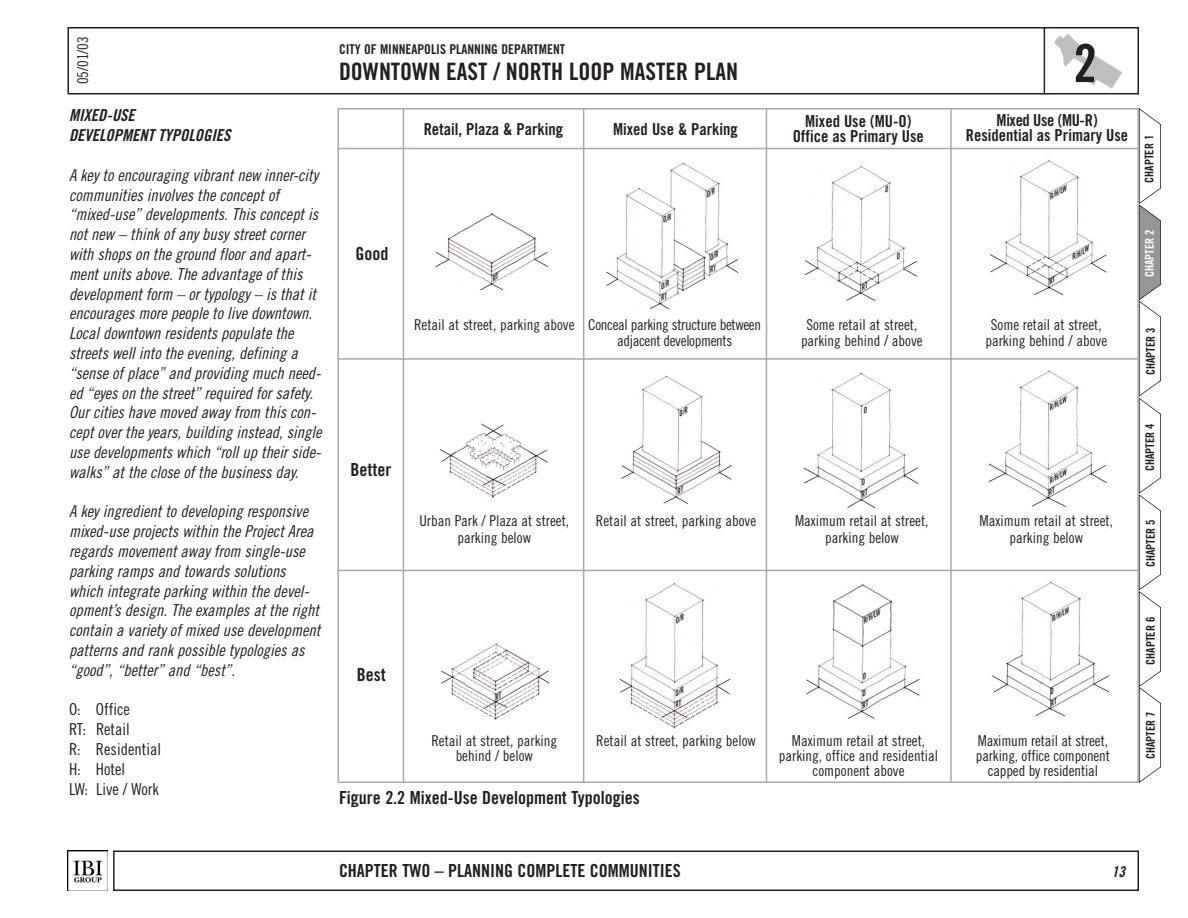
<style>
.page{position:relative;width:1188px;height:918px;background:#fff}
.page>*{position:absolute;margin:0;border:0;box-sizing:border-box;transform-origin:0 0}
.t1{font:52.65px "Trade Gothic Bold Cond Twenty";color:#231f20}
.t2{font:24px "Trade Gothic Bold Cond Twenty";color:#231f20}
.t3{font:18px "Trade Gothic Bold Cond Twenty";color:#231f20}
.t4{font:16.5px/19.8px "Trade Gothic Cond Eighteen Obl";color:#231f20}
.t5{font:16.5px/15px "Trade Gothic Bold Cond Twenty";color:#231f20;text-align:center}
.t6{font:16.5px/19.8px "Trade Gothic Cond Eighteen";color:#231f20}
.t7{font:16.5px/19.8px "Trade Gothic Bold Cond Twenty Obl";color:#231f20}
.t8{font:15px/16.5px "Trade Gothic Cond Eighteen";color:#231f20;text-align:center}
.t9{font:15px/16.5px "Trade Gothic Cond Eighteen";letter-spacing:-.02em;color:#231f20}
.t10{font:15px "Trade Gothic Bold Cond Twenty Obl";color:#231f20}
.t11{font:13.5px "Trade Gothic Bold Cond Twenty";color:#231f20}
.t12{font:12px "Trade Gothic Bold Cond Twenty";color:#231f20}
.t13{font:12px "Trade Gothic Bold Cond Twenty";color:#fff}
.t14{font:italic 7.5px/10.5px "Trade Gothic Bold Cond Twenty";color:#231f20}
</style>
<div class="page">
<div style="left:113px;top:850px;width:1026px;height:41px;border:2px solid #231f20"></div>
<img style="left:68px;top:850px;width:40px;height:41px">
<div style="left:68px;top:27px;width:1071px;height:67px;border:2px solid #231f20"></div>
<svg style="left:1139px;top:108px;width:22px;height:675px"></svg>
<div style="left:1145px;top:322px;width:14px;height:55px;background:#fff"></div>
<div style="left:1144px;top:418px;width:14px;height:54px;background:#fff"></div>
<div style="left:1145px;top:514px;width:14px;height:55px;background:#fff"></div>
<div style="left:1145px;top:612px;width:14px;height:54px;background:#fff"></div>
<div style="left:1145px;top:706px;width:14px;height:55px;background:#fff"></div>
<img style="left:1054px;top:33px;width:68px;height:56px">
<hr style="left:1044px;top:27px;width:1px;height:67px;background:#231f20">
<hr style="left:403px;top:108px;width:1px;height:675px;background:#a7a9ac">
<hr style="left:583px;top:108px;width:1px;height:675px;background:#a7a9ac">
<hr style="left:766px;top:108px;width:1px;height:675px;background:#a7a9ac">
<hr style="left:950px;top:108px;width:2px;height:675px;background:#a7a9ac">
<hr style="left:338px;top:148px;width:801px;height:1px;background:#a7a9ac">
<hr style="left:338px;top:358px;width:801px;height:2px;background:#a7a9ac">
<hr style="left:338px;top:570px;width:801px;height:1px;background:#a7a9ac">
<img style="left:435px;top:213px;width:113px;height:78px">
<img style="left:439px;top:423px;width:109px;height:76px">
<img style="left:441px;top:643px;width:108px;height:77px">
<img style="left:606px;top:162px;width:133px;height:148px">
<img style="left:621px;top:375px;width:111px;height:129px">
<img style="left:619px;top:583px;width:112px;height:146px">
<img style="left:804px;top:165px;width:114px;height:136px">
<img style="left:803px;top:372px;width:116px;height:137px">
<img style="left:806px;top:584px;width:114px;height:135px">
<img style="left:990px;top:160px;width:117px;height:136px">
<img style="left:988px;top:370px;width:119px;height:137px">
<img style="left:992px;top:581px;width:118px;height:136px">
<svg style="left:493px;top:273px;width:5px;height:9px"></svg>
<svg style="left:662px;top:279px;width:7px;height:22px"></svg>
<svg style="left:663px;top:213px;width:8px;height:10px"></svg>
<svg style="left:862px;top:282px;width:6px;height:9px"></svg>
<svg style="left:897px;top:252px;width:3px;height:8px"></svg>
<svg style="left:1050px;top:276px;width:5px;height:9px"></svg>
<svg style="left:1049px;top:487px;width:6px;height:9px"></svg>
<svg style="left:864px;top:406px;width:3px;height:8px"></svg>
<svg style="left:862px;top:478px;width:6px;height:20px"></svg>
<svg style="left:680px;top:406px;width:8px;height:11px"></svg>
<svg style="left:678px;top:485px;width:5px;height:9px"></svg>
<svg style="left:496px;top:691px;width:5px;height:9px"></svg>
<svg style="left:676px;top:686px;width:8px;height:22px"></svg>
<svg style="left:676px;top:613px;width:8px;height:11px"></svg>
<svg style="left:863px;top:672px;width:3px;height:8px"></svg>
<svg style="left:863px;top:689px;width:5px;height:20px"></svg>
<svg style="left:1051px;top:687px;width:6px;height:20px"></svg>
<svg style="left:885px;top:185px;width:3px;height:8px"></svg>
<svg style="left:707px;top:187px;width:8px;height:11px"></svg>
<p class="t8" style="left:76px;top:84px;width:50px;rotate:-90deg">05/01/03</p>
<p class="t7" style="left:69px;top:107px;width:163px">MIXED-USE<br>DEVELOPMENT TYPOLOGIES</p>
<p class="t4" style="left:69px;top:166px;width:254px">A key to encouraging vibrant new inner-city communities involves the concept of “mixed-use” developments. This concept is not new – think of any busy street corner with shops on the ground floor and apart&shy;ment units above. The advantage of this development form – or typology – is that it encourages more people to live downtown.<br>Local downtown residents populate the streets well into the evening, defining a “sense of place” and providing much need&shy;ed “eyes on the street” required for safety.<br>Our cities have moved away from this con&shy;cept over the years, building instead, single use developments which “roll up their side&shy;walks” at the close of the business day.</p>
<p class="t4" style="left:69px;top:503px;width:253px">A key ingredient to developing responsive mixed-use projects within the Project Area regards movement away from single-use parking ramps and towards solutions which integrate parking within the devel&shy;opment’s design. The examples at the right contain a variety of mixed use development patterns and rank possible typologies as “good”, “better” and “best”.</p>
<p class="t6" style="left:69px;top:701px;width:94px">O: Office<br>RT: Retail<br>R: Residential<br>H: Hotel<br>LW: Live / Work</p>
<p class="t11" style="left:339px;top:44px;width:228px">CITY OF MINNEAPOLIS PLANNING DEPARTMENT</p>
<h2 class="t2" style="left:339px;top:62px;width:401px">DOWNTOWN EAST / NORTH LOOP MASTER PLAN</h2>
<h1 class="t1" style="left:1074px;top:44px;width:25px">2</h1>
<p class="t5" style="left:424px;top:123px;width:141px">Retail, Plaza &amp; Parking</p>
<p class="t5" style="left:613px;top:123px;width:126px">Mixed Use &amp; Parking</p>
<p class="t5" style="left:793px;top:115px;width:133px">Mixed Use (MU-O)<br>Office as Primary Use</p>
<p class="t5" style="left:966px;top:114px;width:164px">Mixed Use (MU-R)<br>Residential as Primary Use</p>
<p class="t3" style="left:355px;top:247px;width:34px">Good</p>
<p class="t3" style="left:350px;top:463px;width:42px">Better</p>
<p class="t14" style="left:1047px;top:194px;width:21px;rotate:-30deg">R/H/LW</p>
<p class="t14" style="left:701px;top:258px;width:17px;text-indent:6px;rotate:-30deg">O/R<br>RT</p>
<p class="t14" style="left:1069px;top:254px;width:21px;rotate:-30deg">R/H/LW</p>
<p class="t9" style="left:617px;top:317px;width:146px;text-indent:-203px">Retail at street, parking above Conceal parking structure between adjacent developments</p>
<p class="t8" style="left:801px;top:317px;width:123px">Some retail at street, parking behind / above</p>
<p class="t8" style="left:985px;top:317px;width:123px">Some retail at street, parking behind / above</p>
<p class="t14" style="left:1046px;top:405px;width:21px;rotate:-30deg">R/H/LW</p>
<p class="t14" style="left:1046px;top:477px;width:21px;rotate:-30deg">R/H/LW</p>
<p class="t8" style="left:419px;top:514px;width:151px">Urban Park / Plaza at street, parking below</p>
<p class="t8" style="left:596px;top:514px;width:162px">Retail at street, parking above</p>
<p class="t8" style="left:795px;top:514px;width:135px">Maximum retail at street, parking below</p>
<p class="t8" style="left:980px;top:514px;width:135px">Maximum retail at street, parking below</p>
<p class="t3" style="left:357px;top:668px;width:30px">Best</p>
<p class="t14" style="left:860px;top:618px;width:21px;rotate:-30deg">R/H/LW</p>
<p class="t14" style="left:1049px;top:616px;width:21px;rotate:-30deg">R/H/LW</p>
<p class="t8" style="left:431px;top:734px;width:127px;line-height:15px">Retail at street, parking behind / below</p>
<p class="t8" style="left:596px;top:734px;width:161px">Retail at street, parking below</p>
<p class="t8" style="left:779px;top:734px;width:161px;line-height:15px">Maximum retail at street, parking, office and residential component above</p>
<p class="t8" style="left:976px;top:734px;width:136px;line-height:15px">Maximum retail at street, parking, office component capped by residential</p>
<p class="t3" style="left:339px;top:791px;width:302px">Figure 2.2 Mixed-Use Development Typologies</p>
<p class="t12" style="left:1145px;top:183px;width:49px;rotate:-90deg">CHAPTER 1</p>
<p class="t13" style="left:1145px;top:277px;width:49px;rotate:-90deg">CHAPTER 2</p>
<p class="t12" style="left:1146px;top:375px;width:49px;rotate:-90deg">CHAPTER 3</p>
<p class="t12" style="left:1146px;top:471px;width:49px;rotate:-90deg">CHAPTER 4</p>
<p class="t12" style="left:1146px;top:567px;width:49px;rotate:-90deg">CHAPTER 5</p>
<p class="t12" style="left:1146px;top:665px;width:49px;rotate:-90deg">CHAPTER 6</p>
<p class="t12" style="left:1146px;top:759px;width:49px;rotate:-90deg">CHAPTER 7</p>
<p class="t3" style="left:339px;top:864px;width:343px">CHAPTER TWO – PLANNING COMPLETE COMMUNITIES</p>
<p class="t10" style="left:1112px;top:866px;width:15px">13</p>
</div>
